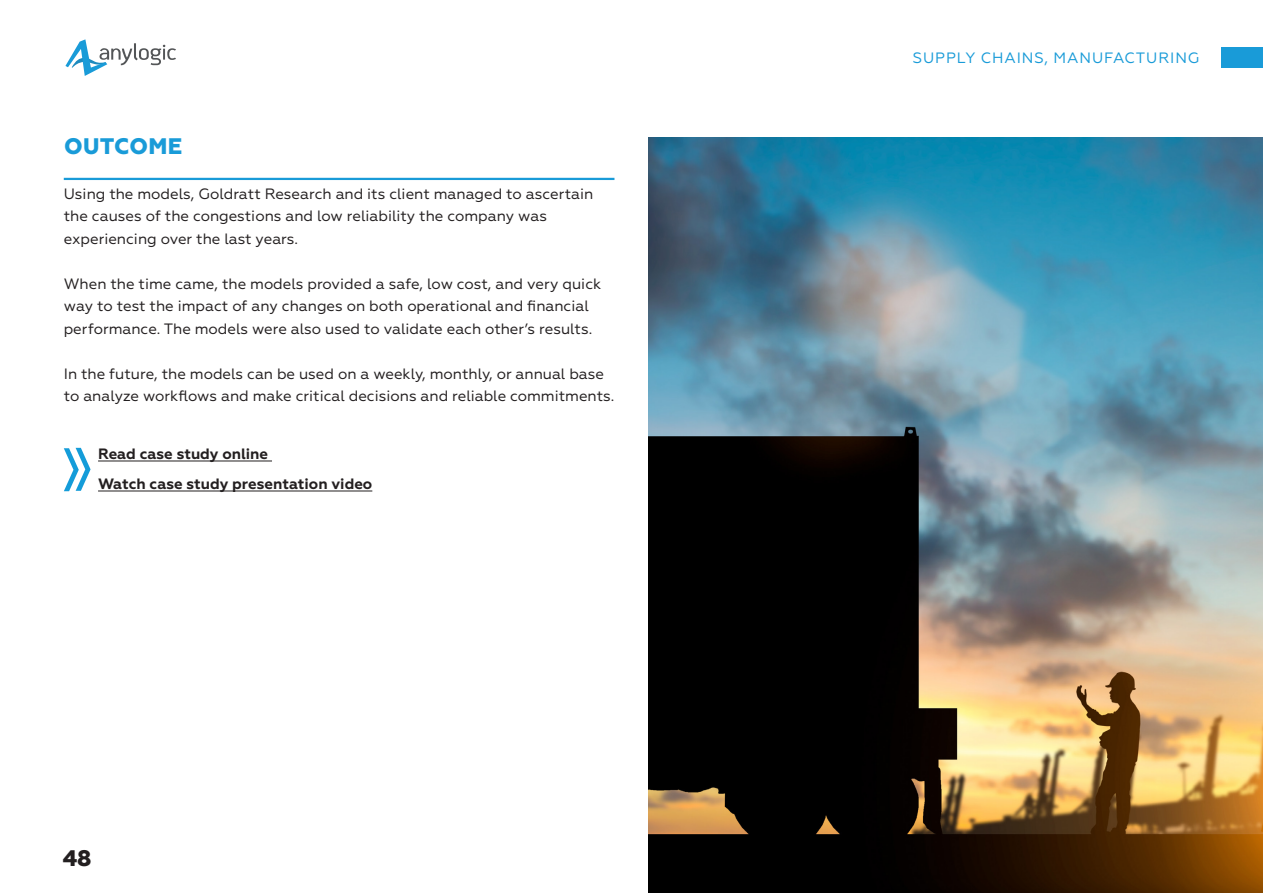
<style>
.page{position:relative;width:1263px;height:893px;background:#fff}
.page>*{position:absolute;margin:0;border:0;box-sizing:border-box;transform-origin:0 0}
._3_Заглавие_блока_ке{font:800 22.5px "Geometria";letter-spacing:.02em;color:#199bd8}
.t1{font:800 22.5px "Geometria";color:#231f20}
._4_Текст_основной{font:15px/22.5px "Geometria";color:#231f20}
.отсыл_к_видео{font:700 15px "Geometria";color:#231f20}
._11_колонтитул{font:15px "Geometria";letter-spacing:.06em;color:#199bd8}
</style>
<div class="page">
<svg style="left:65px;top:39px;width:111px;height:37px"></svg>
<div style="left:1221px;top:47px;width:42px;height:21px;background:#199bd8"></div>
<hr style="left:64px;top:178px;width:550px;height:2px;background:#199bd8">
<hr style="left:98px;top:461px;width:174px;height:1px;background:#231f20">
<hr style="left:98px;top:491px;width:274px;height:1px;background:#231f20">
<svg style="left:64px;top:448px;width:27px;height:43px"></svg>
<img style="left:648px;top:138px;width:615px;height:755px">
<p class="_3_Заглавие_блока_ке" style="left:64px;top:133px;width:120px">OUTCOME</p>
<p class="_4_Текст_основной" style="left:64px;top:182px;width:531px">Using the models, Goldratt Research and its client managed to ascertain the causes of the congestions and low reliability the company was experiencing over the last years.</p>
<p class="_4_Текст_основной" style="left:64px;top:272px;width:539px">When the time came, the models provided a safe, low cost, and very quick way to test the impact of any changes on both operational and financial performance. The models were also used to validate each other’s results.</p>
<p class="_4_Текст_основной" style="left:64px;top:362px;width:552px">In the future, the models can be used on a weekly, monthly, or annual base to analyze workflows and make critical decisions and reliable commitments.</p>
<p class="отсыл_к_видео" style="left:98px;top:445px;width:172px">Read case study online</p>
<p class="отсыл_к_видео" style="left:98px;top:475px;width:276px">Watch case study presentation video</p>
<p class="t1" style="left:63px;top:845px;width:30px">48</p>
<p class="_11_колонтитул" style="left:913px;top:49px;width:288px">SUPPLY CHAINS, MANUFACTURING</p>
</div>
